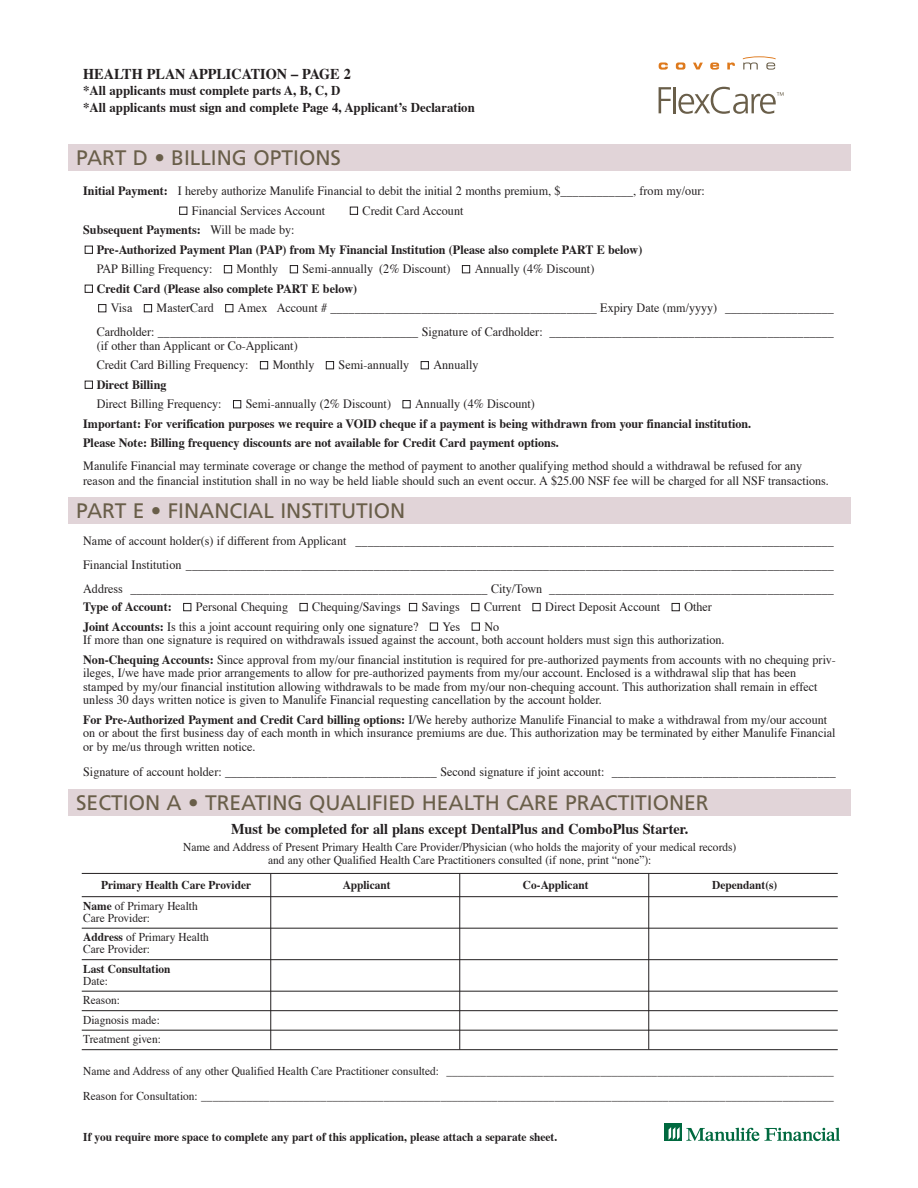
<style>
.page{position:relative;width:918px;height:1188px;background:#fff}
.page>*{position:absolute;margin:0;border:0;box-sizing:border-box;transform-origin:0 0}
.t1{font:21px "Frutiger";color:#695e49}
.t2{font:700 15px "Times";color:#231f20;scale:.95 1}
.t3{font:700 13.5px/16.5px "Times";color:#231f20;scale:.95 1}
.t4{font:12.75px/13.5px "Times";color:#231f20;scale:.95 1}
.t5{font:700 12.75px/19.5px "Times";color:#231f20;scale:.95 1}
.t6{font:12px/19.5px "Times";color:#231f20;scale:.95 1}
.t7{font:700 12px "Times";color:#231f20;scale:.95 1}
.s1{font-weight:700}
.s2{font-weight:400}
</style>
<div class="page">
<div style="left:68px;top:144px;width:783px;height:27px;background:#e1d4d8"></div>
<svg style="left:84px;top:206px;width:386px;height:203px"></svg>
<div style="left:68px;top:497px;width:783px;height:27px;background:#e1d4d8"></div>
<div style="left:68px;top:789px;width:783px;height:27px;background:#e1d4d8"></div>
<hr style="left:82px;top:873px;width:756px;height:1px;background:#231f20">
<hr style="left:82px;top:896px;width:756px;height:1px;background:#231f20">
<hr style="left:82px;top:928px;width:756px;height:1px;background:#231f20">
<hr style="left:82px;top:959px;width:756px;height:1px;background:#231f20">
<hr style="left:82px;top:991px;width:756px;height:1px;background:#231f20">
<hr style="left:82px;top:1010px;width:756px;height:1px;background:#231f20">
<hr style="left:82px;top:1030px;width:756px;height:1px;background:#231f20">
<hr style="left:82px;top:1049px;width:756px;height:1px;background:#231f20">
<hr style="left:270px;top:874px;width:1px;height:175px;background:#231f20">
<hr style="left:459px;top:874px;width:1px;height:175px;background:#231f20">
<hr style="left:648px;top:874px;width:1px;height:175px;background:#231f20">
<svg style="left:183px;top:603px;width:497px;height:28px"></svg>
<svg style="left:686px;top:1128px;width:154px;height:13px"></svg>
<div style="left:664px;top:1123px;width:18px;height:18px;background:#00693f"></div>
<svg style="left:669px;top:1127px;width:11px;height:13px"></svg>
<svg style="left:659px;top:63px;width:9px;height:7px"></svg>
<svg style="left:676px;top:63px;width:9px;height:7px"></svg>
<svg style="left:693px;top:63px;width:10px;height:6px"></svg>
<svg style="left:710px;top:63px;width:9px;height:7px"></svg>
<svg style="left:727px;top:63px;width:8px;height:6px"></svg>
<svg style="left:659px;top:87px;width:12px;height:26px"></svg>
<hr style="left:673px;top:87px;width:3px;height:26px;background:#695e49">
<svg style="left:743px;top:56px;width:33px;height:14px"></svg>
<svg style="left:678px;top:87px;width:106px;height:27px"></svg>
<p class="t2" style="left:83px;top:67px;width:283px">HEALTH PLAN APPLICATION – PAGE 2</p>
<p class="t3" style="left:83px;top:84px;width:414px">*All applicants must complete parts A, B, C, D<br>*All applicants must sign and complete Page 4, Applicant’s Declaration</p>
<h1 class="t1" style="left:76px;top:149px;width:266px">PART D • BILLING OPTIONS</h1>
<p class="t4" style="left:192px;top:182px;width:541px;line-height:19.5px;text-indent:-109px"><span class="s1">Initial Payment:</span> I hereby authorize Manulife Financial to debit the initial 2 months premium, $____________, from my/our:<br>Financial Services Account</p>
<p class="t4" style="left:363px;top:205px;width:108px">Credit Card Account</p>
<p class="t5" style="left:97px;top:221px;width:576px;text-indent:-14px">Subsequent Payments: <span class="s2">Will be made by:<br></span>Pre-Authorized Payment Plan (PAP) from My Financial Institution (Please also complete PART E below)</p>
<p class="t4" style="left:97px;top:263px;width:123px">PAP Billing Frequency:</p>
<p class="t4" style="left:237px;top:263px;width:45px">Monthly</p>
<p class="t4" style="left:303px;top:263px;width:157px">Semi-annually (2% Discount)</p>
<p class="t4" style="left:475px;top:263px;width:127px">Annually (4% Discount)</p>
<p class="t5" style="left:97px;top:280px;width:276px">Credit Card (Please also complete PART E below)</p>
<p class="t4" style="left:111px;top:302px;width:24px">Visa</p>
<p class="t4" style="left:157px;top:302px;width:62px">MasterCard</p>
<p class="t4" style="left:97px;top:297px;width:778px;line-height:24px;text-align:right">Amex Account # ____________________________________________ Expiry Date (mm/yyyy) __________________<br>Cardholder: ___________________________________________ Signature of Cardholder: _______________________________________________</p>
<p class="t4" style="left:97px;top:337px;width:213px;line-height:19.5px">(if other than Applicant or Co-Applicant)<br>Credit Card Billing Frequency:</p>
<p class="t4" style="left:273px;top:359px;width:45px">Monthly</p>
<p class="t4" style="left:339px;top:359px;width:76px">Semi-annually</p>
<p class="t4" style="left:433px;top:359px;width:49px">Annually</p>
<p class="t5" style="left:97px;top:376px;width:75px">Direct Billing</p>
<p class="t4" style="left:97px;top:398px;width:133px">Direct Billing Frequency:</p>
<p class="t4" style="left:246px;top:398px;width:154px">Semi-annually (2% Discount)</p>
<p class="t4" style="left:415px;top:398px;width:127px">Annually (4% Discount)</p>
<p class="t5" style="left:83px;top:415px;width:705px">Important: For verification purposes we require a VOID cheque if a payment is being withdrawn from your financial institution.<br>Please Note: Billing frequency discounts are not available for Credit Card payment options.</p>
<p class="t4" style="left:83px;top:459px;width:786px;line-height:15px">Manulife Financial may terminate coverage or change the method of payment to another qualifying method should a withdrawal be refused for any reason and the financial institution shall in no way be held liable should such an event occur. A $25.00 NSF fee will be charged for all NSF transactions.</p>
<h1 class="t1" style="left:76px;top:502px;width:331px">PART E • FINANCIAL INSTITUTION</h1>
<p class="t4" style="left:83px;top:530px;width:792px;line-height:24px;text-align:justify">Name of account holder(s) if different from Applicant _______________________________________________________________________________ Financial Institution ___________________________________________________________________________________________________________ Address ___________________________________________________________ City/Town _______________________________________________</p>
<p class="t5" style="left:83px;top:598px;width:95px">Type of Account:</p>
<p class="t4" style="left:196px;top:601px;width:99px">Personal Chequing</p>
<p class="t4" style="left:312px;top:601px;width:95px">Chequing/Savings</p>
<p class="t4" style="left:422px;top:601px;width:42px">Savings</p>
<p class="t4" style="left:484px;top:601px;width:40px">Current</p>
<p class="t4" style="left:545px;top:601px;width:123px">Direct Deposit Account</p>
<p class="t4" style="left:684px;top:601px;width:31px">Other</p>
<p class="t4" style="left:83px;top:621px;width:354px"><span class="s1">Joint Accounts:</span> Is this a joint account requiring only one signature?</p>
<p class="t4" style="left:443px;top:621px;width:20px">Yes</p>
<p class="t4" style="left:83px;top:621px;width:677px;text-indent:401px">No<br>If more than one signature is required on withdrawals issued against the account, both account holders must sign this authorization.</p>
<p class="t4" style="left:83px;top:654px;width:794px"><span class="s1">Non-Chequing Accounts:</span> Since approval from my/our financial institution is required for pre-authorized payments from accounts with no chequing priv&shy;ileges, I/we have made prior arrangements to allow for pre-authorized payments from my/our account. Enclosed is a withdrawal slip that has been stamped by my/our financial institution allowing withdrawals to be made from my/our non-chequing account. This authorization shall remain in effect unless 30 days written notice is given to Manulife Financial requesting cancellation by the account holder.</p>
<p class="t4" style="left:83px;top:714px;width:793px"><span class="s1">For Pre-Authorized Payment and Credit Card billing options:</span> I/We hereby authorize Manulife Financial to make a withdrawal from my/our account on or about the first business day of each month in which insurance premiums are due. This authorization may be terminated by either Manulife Financial or by me/us through written notice.</p>
<p class="t4" style="left:83px;top:766px;width:794px">Signature of account holder: ___________________________________ Second signature if joint account: _____________________________________</p>
<h1 class="t1" style="left:76px;top:794px;width:634px">SECTION A • TREATING QUALIFIED HEALTH CARE PRACTITIONER</h1>
<p class="t2" style="left:231px;top:822px;width:483px">Must be completed for all plans except DentalPlus and ComboPlus Starter.</p>
<p class="t6" style="left:183px;top:841px;width:584px;line-height:13.5px;text-align:center">Name and Address of Present Primary Health Care Provider/Physician (who holds the majority of your medical records) and any other Qualified Health Care Practitioners consulted (if none, print “none”):</p>
<p class="t7" style="left:101px;top:880px;width:159px">Primary Health Care Provider</p>
<p class="t7" style="left:343px;top:880px;width:52px">Applicant</p>
<p class="t7" style="left:523px;top:880px;width:71px">Co-Applicant</p>
<p class="t7" style="left:712px;top:880px;width:70px">Dependant(s)</p>
<p class="t6" style="left:83px;top:901px;width:122px;line-height:12px"><span class="s1">Name</span> of Primary Health<br>Care Provider:</p>
<p class="t6" style="left:83px;top:932px;width:134px;line-height:12px"><span class="s1">Address</span> of Primary Health<br>Care Provider:</p>
<p class="t7" style="left:83px;top:964px;width:93px">Last Consultation</p>
<p class="t6" style="left:83px;top:972px;width:83px">Date:<br>Reason:<br>Diagnosis made:<br>Treatment given:</p>
<p class="t6" style="left:83px;top:1059px;width:792px;line-height:25.5px">Name and Address of any other Qualified Health Care Practitioner consulted: ____________________________________________________________________<br>Reason for Consultation: _______________________________________________________________________________________________________________</p>
<p class="t7" style="left:83px;top:1132px;width:501px">If you require more space to complete any part of this application, please attach a separate sheet.</p>
</div>
